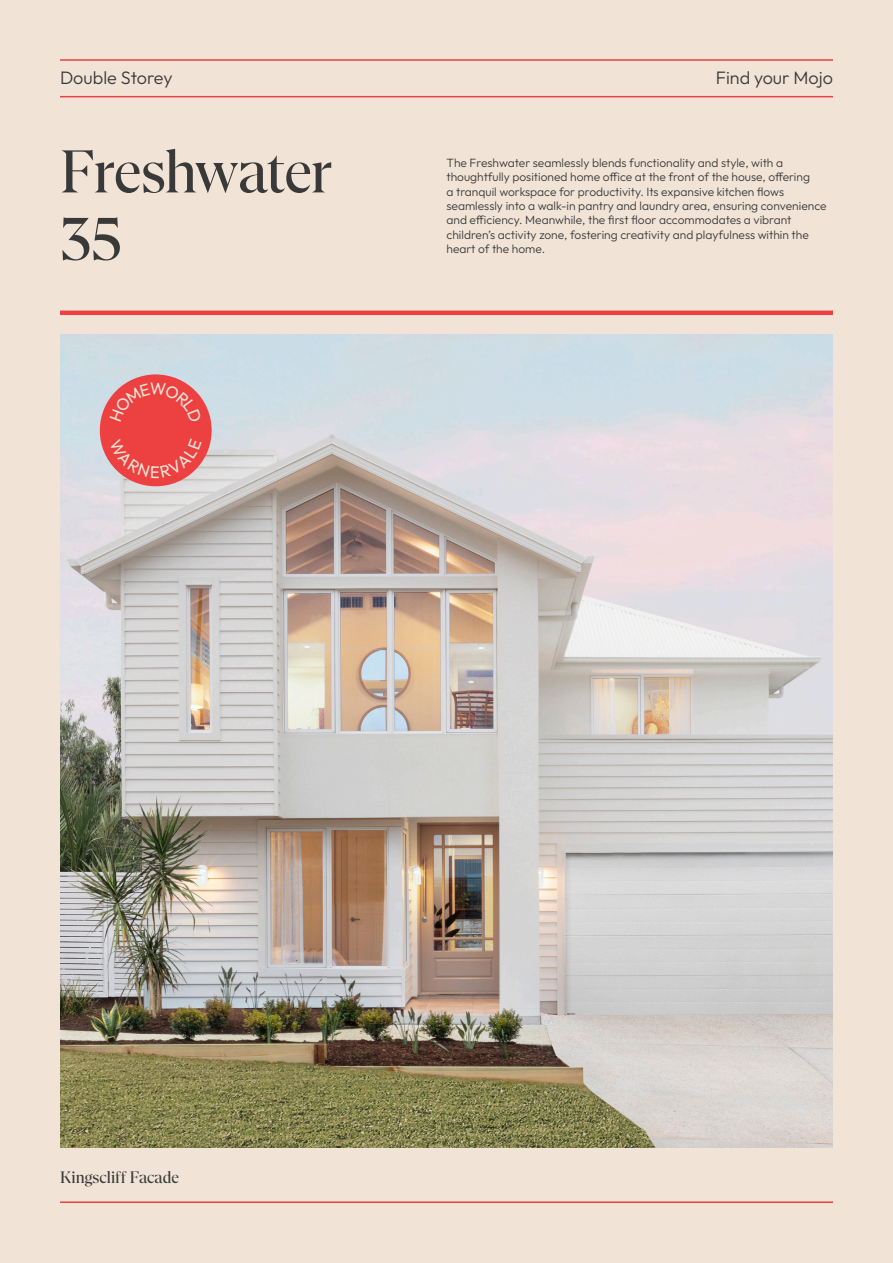
<style>
.page{position:relative;width:893px;height:1263px;background:#f1e4d7}
.page>*{position:absolute;margin:0;border:0;box-sizing:border-box;transform-origin:0 0}
.t1{font:60px/67.5px "At Gambit";letter-spacing:-.02em;color:#393939}
.t2{font:300 18px "Outfit";color:#393939}
.t3{font:16.5px "At Gambit";letter-spacing:.005em;color:#393939}
.t4{font:300 12px/14.4px "Outfit";color:#393939}
</style>
<div class="page">
<hr style="left:60px;top:59px;width:773px;height:2px;background:#ed4040">
<hr style="left:60px;top:96px;width:773px;height:1px;background:#ed4040">
<hr style="left:60px;top:1201px;width:773px;height:2px;background:#ed4040">
<hr style="left:60px;top:311px;width:773px;height:4px;background:#ed4040">
<img style="left:60px;top:335px;width:773px;height:812px">
<div style="left:100px;top:374px;width:112px;height:112px;background:#ed4040;border-radius:50%"></div>
<svg style="left:110px;top:382px;width:92px;height:17px"></svg>
<svg style="left:109px;top:461px;width:93px;height:17px"></svg>
<h2 class="t2" style="left:60px;top:67px;width:114px">Double Storey</h2>
<h2 class="t2" style="left:716px;top:67px;width:119px">Find your Mojo</h2>
<p class="t1" style="left:60px;top:138px;width:275px">Freshwater<br>35</p>
<p class="t4" style="left:446px;top:156px;width:382px">The Freshwater seamlessly blends functionality and style, with a thoughtfully positioned home office at the front of the house, offering<br>a tranquil workspace for productivity. Its expansive kitchen flows seamlessly into a walk-in pantry and laundry area, ensuring convenience and efficiency. Meanwhile, the first floor accommodates a vibrant children’s activity zone, fostering creativity and playfulness within the heart of the home.</p>
<p class="t3" style="left:60px;top:1167px;width:120px">Kingscliff Facade</p>
</div>
